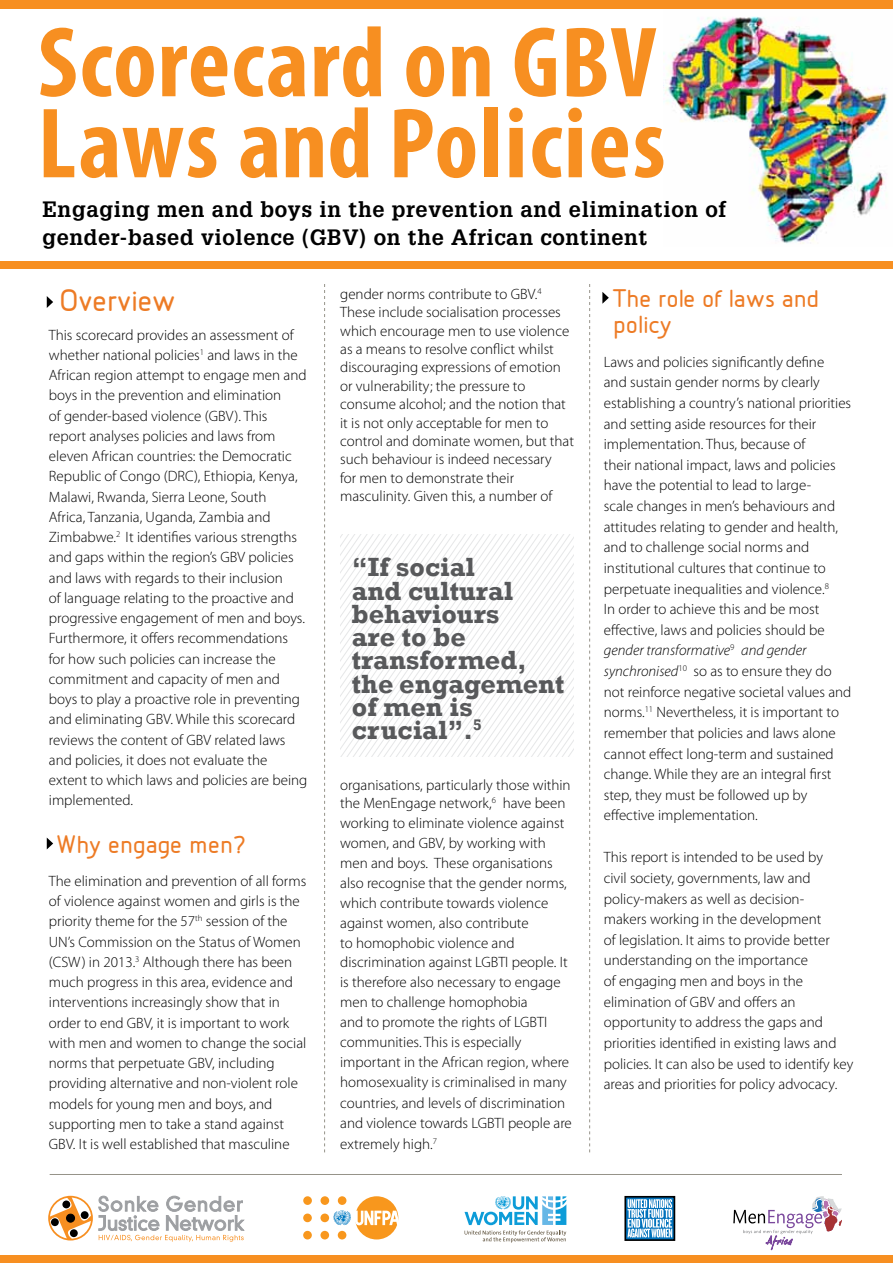
<style>
.page{position:relative;width:893px;height:1263px;background:#fff}
.page>*{position:absolute;margin:0;border:0;box-sizing:border-box;transform-origin:0 0}
.t1{font:700 condensed 100.95px/81px "Myriad Pro";letter-spacing:.01em;color:#f78f21}
.t2{font:500 33px "Designio";color:#ed7b25}
.t3{font:700 27px/23.2px "Rockwell";color:#58595b}
.t4{font:500 27px/26.5px "Designio";color:#ed7b25}
.t5{font:700 21.75px/28.5px "Glypha";letter-spacing:.03em;color:#000}
.t6{font:300 15px/20.2px "Myriad Pro";color:#000}
.s1{font-style:italic}
</style>
<div class="page">
<img style="left:663px;top:16px;width:225px;height:228px">
<svg style="left:49px;top:1197px;width:43px;height:42px"></svg>
<div style="left:48px;top:1196px;width:45px;height:44px;border:2px solid #f78f21;border-radius:50%"></div>
<div style="left:62px;top:1200px;width:8px;height:8px;background:#000;border-radius:50%"></div>
<div style="left:81px;top:1211px;width:8px;height:8px;background:#000;border-radius:50%"></div>
<div style="left:70px;top:1229px;width:8px;height:8px;background:#000;border-radius:50%"></div>
<div style="left:51px;top:1218px;width:8px;height:8px;background:#000;border-radius:50%"></div>
<div style="left:67px;top:1214px;width:8px;height:8px;background:#000;border-radius:50%"></div>
<div style="left:66px;top:1214px;width:9px;height:8px;border:1px solid #000;border-radius:50%"></div>
<svg style="left:99px;top:1196px;width:145px;height:46px"></svg>
<div style="left:303px;top:1196px;width:9px;height:9px;background:#f8971d;border-radius:50%"></div>
<div style="left:321px;top:1196px;width:8px;height:9px;background:#f8971d;border-radius:50%"></div>
<div style="left:338px;top:1196px;width:8px;height:9px;background:#f8971d;border-radius:50%"></div>
<div style="left:303px;top:1213px;width:9px;height:9px;background:#f8971d;border-radius:50%"></div>
<div style="left:320px;top:1213px;width:9px;height:9px;background:#f8971d;border-radius:50%"></div>
<div style="left:303px;top:1231px;width:9px;height:8px;background:#f8971d;border-radius:50%"></div>
<div style="left:320px;top:1231px;width:9px;height:8px;background:#f8971d;border-radius:50%"></div>
<div style="left:338px;top:1231px;width:8px;height:8px;background:#f8971d;border-radius:50%"></div>
<div style="left:355px;top:1196px;width:43px;height:43px;background:#f8971d;border-radius:50%"></div>
<svg style="left:333px;top:1210px;width:66px;height:15px"></svg>
<svg style="left:733px;top:1196px;width:109px;height:54px"></svg>
<hr style="left:50px;top:1174px;width:792px;height:1px;background:#969389">
<svg style="left:324px;top:284px;width:1px;height:868px"></svg>
<svg style="left:589px;top:284px;width:1px;height:868px"></svg>
<div style="left:0;top:0;width:893px;height:9px;background:#f78f21"></div>
<div style="left:0;top:261px;width:893px;height:8px;background:#f78f21"></div>
<div style="left:0;top:1255px;width:893px;height:8px;background:#f78f21"></div>
<svg style="left:47px;top:296px;width:6px;height:12px"></svg>
<svg style="left:47px;top:838px;width:6px;height:11px"></svg>
<svg style="left:602px;top:292px;width:7px;height:12px"></svg>
<svg style="left:340px;top:535px;width:233px;height:222px"></svg>
<svg style="left:464px;top:1196px;width:102px;height:47px"></svg>
<svg style="left:627px;top:1237px;width:45px;height:1px"></svg>
<svg style="left:627px;top:1199px;width:45px;height:38px"></svg>
<div style="left:624px;top:1196px;width:51px;height:45px;border:2px solid #000"></div>
<h1 class="t1" style="left:38px;top:20px;width:629px">Scorecard on GBV<br>Laws and Policies</h1>
<h3 class="t5" style="left:43px;top:194px;width:685px">Engaging men and boys in the prevention and elimination of gender-based violence (GBV) on the African continent</h3>
<h2 class="t2" style="left:60px;top:283px;width:118px">Overview</h2>
<p class="t6" style="left:49px;top:325px;width:260px">This scorecard provides an assessment of whether national policies<sup>1</sup> and laws in the African region attempt to engage men and boys in the prevention and elimination<br>of gender-based violence (GBV). This report analyses policies and laws from eleven African countries: the Democratic Republic of Congo (DRC), Ethiopia, Kenya, Malawi, Rwanda, Sierra Leone, South<br>Africa, Tanzania, Uganda, Zambia and Zimbabwe.<sup>2</sup> It identifies various strengths and gaps within the region’s GBV policies and laws with regards to their inclusion<br>of language relating to the proactive and progressive engagement of men and boys.<br>Furthermore, it offers recommendations for how such policies can increase the commitment and capacity of men and boys to play a proactive role in preventing and eliminating GBV. While this scorecard reviews the content of GBV related laws and policies, it does not evaluate the extent to which laws and policies are being implemented.</p>
<h3 class="t4" style="left:56px;top:831px;width:192px">Why engage men?</h3>
<p class="t6" style="left:49px;top:871px;width:259px">The elimination and prevention of all forms of violence against women and girls is the priority theme for the 57<sup>th</sup> session of the UN’s Commission on the Status of Women (CSW) in 2013.<sup>3</sup> Although there has been much progress in this area, evidence and interventions increasingly show that in order to end GBV, it is important to work with men and women to change the social norms that perpetuate GBV, including providing alternative and non-violent role models for young men and boys, and supporting men to take a stand against GBV. It is well established that masculine</p>
<p class="t6" style="left:340px;top:285px;width:235px;line-height:18.5px">gender norms contribute to GBV.<sup>4<br></sup>These include socialisation processes which encourage men to use violence as a means to resolve conflict whilst discouraging expressions of emotion or vulnerability; the pressure to consume alcohol; and the notion that it is not only acceptable for men to control and dominate women, but that such behaviour is indeed necessary<br>for men to demonstrate their masculinity. Given this, a number of</p>
<h3 class="t3" style="left:352px;top:556px;width:214px">“If social<br>and cultural behaviours<br>are to be transformed, the engagement of men is crucial”.<sup>5</sup></h3>
<p class="t6" style="left:340px;top:776px;width:232px;line-height:18.5px">organisations, particularly those within the MenEngage network,<sup>6</sup> have been</p>
<p class="t6" style="left:340px;top:813px;width:233px">working to eliminate violence against women, and GBV, by working with men and boys. These organisations also recognise that the gender norms, which contribute towards violence against women, also contribute<br>to homophobic violence and discrimination against LGBTI people. It is therefore also necessary to engage men to challenge homophobia<br>and to promote the rights of LGBTI communities. This is especially important in the African region, where homosexuality is criminalised in many countries, and levels of discrimination and violence towards LGBTI people are extremely high.<sup>7</sup></p>
<h3 class="t4" style="left:613px;top:285px;width:207px">The role of laws and policy</h3>
<p class="t6" style="left:604px;top:352px;width:249px">Laws and policies significantly define<br>and sustain gender norms by clearly establishing a country’s national priorities and setting aside resources for their implementation. Thus, because of<br>their national impact, laws and policies have the potential to lead to large-<br>scale changes in men’s behaviours and attitudes relating to gender and health, and to challenge social norms and institutional cultures that continue to perpetuate inequalities and violence.<sup>8<br></sup>In order to achieve this and be most effective, laws and policies should be <span class="s1">gender transformative</span><sup>9</sup> <span class="s1">and gender synchronised</span><sup>10</sup> so as to ensure they do not reinforce negative societal values and norms.<sup>11</sup> Nevertheless, it is important to remember that policies and laws alone cannot effect long-term and sustained change. While they are an integral first step, they must be followed up by effective implementation.</p>
<p class="t6" style="left:604px;top:847px;width:251px;line-height:20.7px">This report is intended to be used by<br>civil society, governments, law and policy-makers as well as decision-<br>makers working in the development<br>of legislation. It aims to provide better understanding on the importance<br>of engaging men and boys in the elimination of GBV and offers an opportunity to address the gaps and priorities identified in existing laws and policies. It can also be used to identify key areas and priorities for policy advocacy.</p>
</div>
